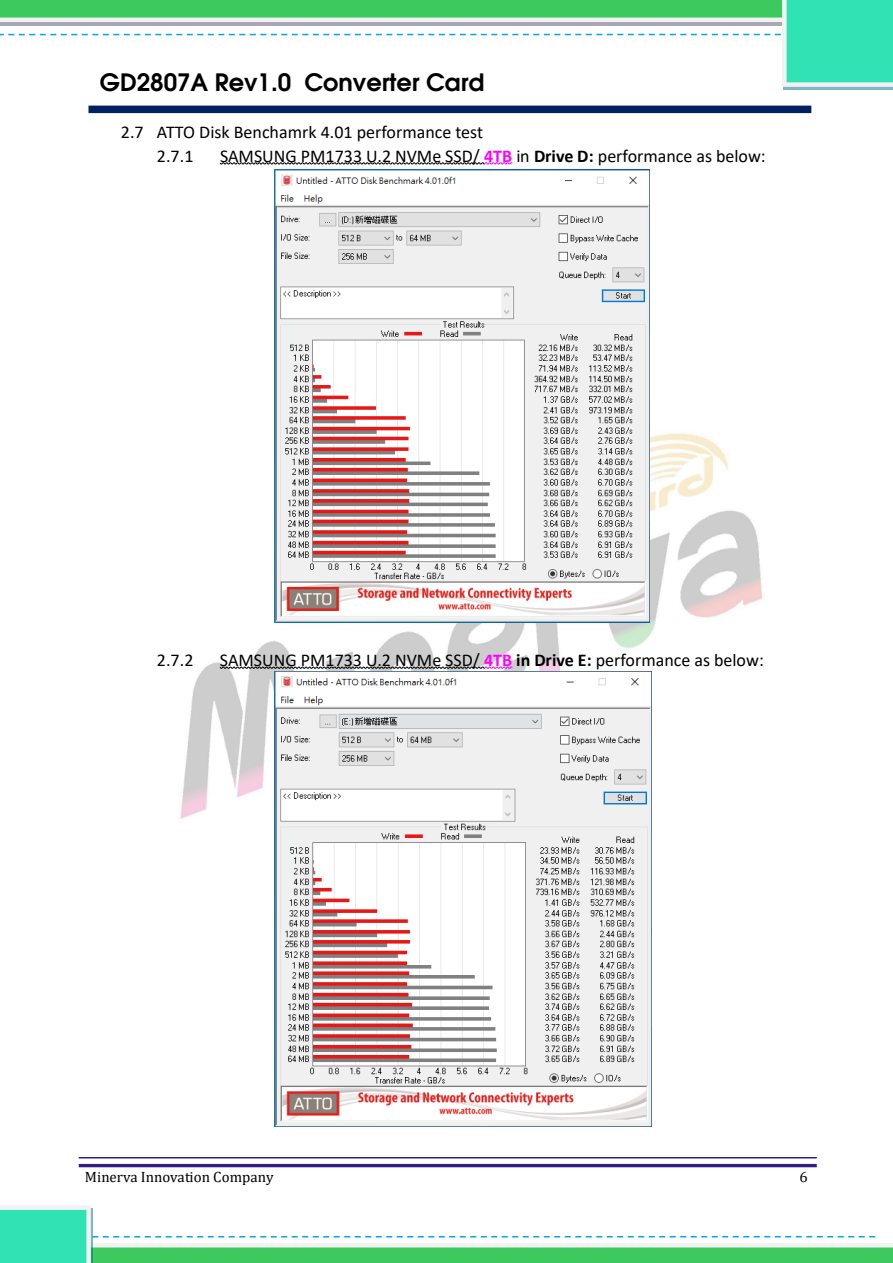
<style>
.page{position:relative;width:893px;height:1263px;background:#fff}
.page>*{position:absolute;margin:0;border:0;box-sizing:border-box;transform-origin:0 0}
.t1{font:600 24px "Avant Garde";color:#000}
.t2{font:18px/24.2px "Calibri";color:#000}
.t3{font:15px "Cambria";color:#000}
.s1{font-weight:700;color:#f0f}
.s2{font-weight:700}
</style>
<div class="page">
<div style="left:88px;top:106px;width:723px;height:7px;background:#002060"></div>
<img style="left:180px;top:189px;width:583px;height:893px">
<hr style="left:79px;top:1164px;width:738px;height:3px;background:#351c86">
<hr style="left:79px;top:1157px;width:738px;height:1px;background:#351c86">
<svg style="left:0;top:1206px;width:893px;height:57px"></svg>
<div style="left:784px;top:0;width:109px;height:90px;background:#7fb7c2"></div>
<svg style="left:0;top:0;width:893px;height:87px"></svg>
<svg style="left:219px;top:162px;width:294px;height:3px"></svg>
<svg style="left:219px;top:667px;width:294px;height:2px"></svg>
<img style="left:274px;top:169px;width:375px;height:453px">
<img style="left:274px;top:672px;width:377px;height:454px">
<h1 class="t1" style="left:100px;top:67px;width:386px">GD2807A Rev1.0 Converter Card</h1>
<p class="t2" style="left:157px;top:119px;width:328px;text-indent:-36px">2.7 ATTO Disk Benchamrk 4.01 performance test<br>2.7.1</p>
<p class="t2" style="left:220px;top:143px;width:547px">SAMSUNG PM1733 U.2 NVMe SSD/ <span class="s1">4TB</span> in <span class="s2">Drive D:</span> performance as below:</p>
<p class="t2" style="left:157px;top:647px;width:38px">2.7.2</p>
<p class="t2" style="left:220px;top:647px;width:545px">SAMSUNG PM1733 U.2 NVMe SSD/ <span class="s1">4TB</span> <span class="s2">in Drive E:</span> performance as below:</p>
<p class="t3" style="left:85px;top:1168px;width:190px">Minerva Innovation Company</p>
<p class="t3" style="left:800px;top:1168px;width:10px">6</p>
</div>
